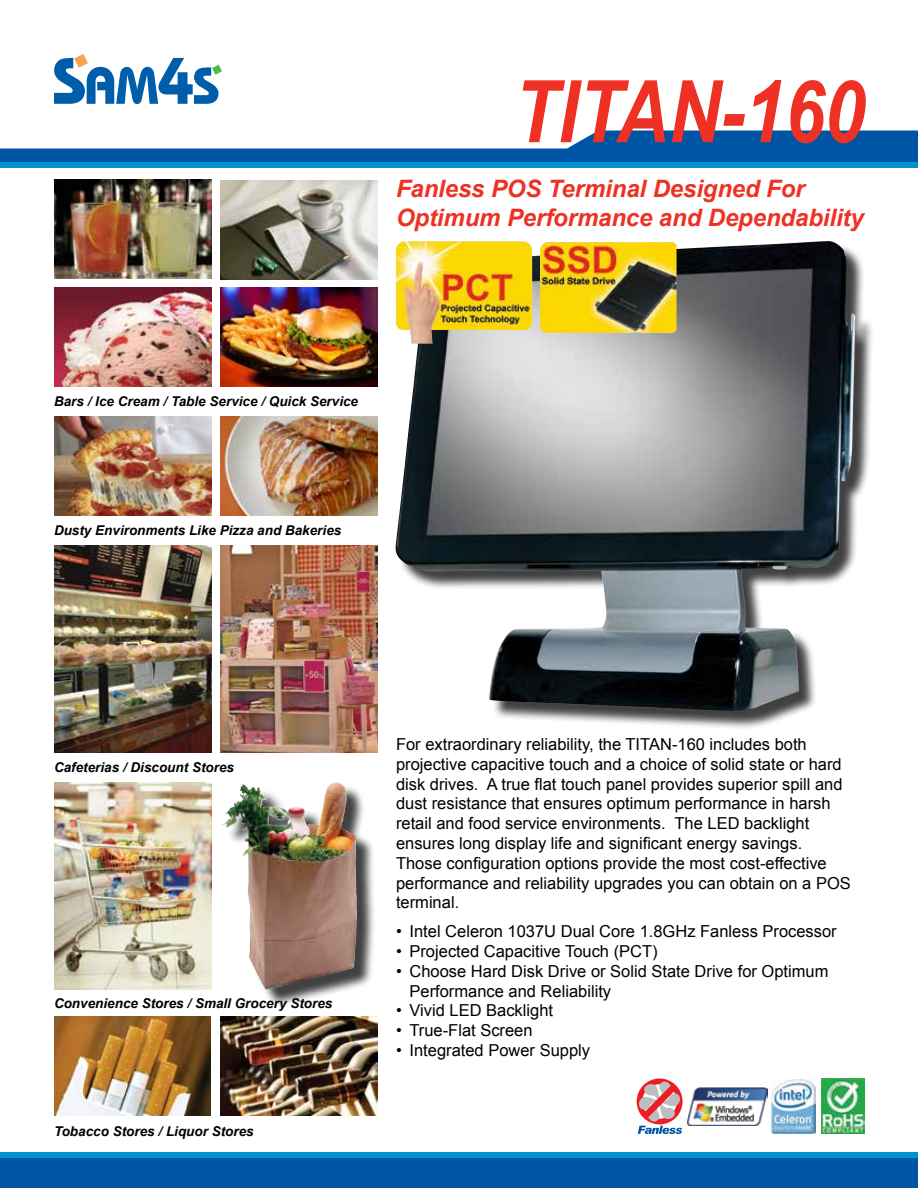
<style>
.page{position:relative;width:918px;height:1188px;background:#fff}
.page>*{position:absolute;margin:0;border:0;box-sizing:border-box;transform-origin:0 0}
.t1{font:italic 700 86.4px "Arial";color:#ee3124;scale:.83 1}
.t2{font:italic 700 24px/28.8px "Arial";letter-spacing:-.005em;color:#ee3124}
.t3{font:16.5px/19.8px "Arial";color:#000}
.t4{font:italic 700 13.5px "Arial";color:#000}
</style>
<div class="page">
<svg style="left:0;top:131px;width:918px;height:31px"></svg>
<div style="left:0;top:162px;width:918px;height:6px;background:#0093d0"></div>
<div style="left:0;top:1152px;width:918px;height:36px;background:#0054a4"></div>
<div style="left:0;top:1152px;width:918px;height:6px;background:#0093d0"></div>
<svg style="left:54px;top:54px;width:168px;height:50px"></svg>
<img style="left:54px;top:180px;width:158px;height:99px">
<img style="left:54px;top:288px;width:158px;height:98px">
<img style="left:220px;top:417px;width:158px;height:99px">
<img style="left:54px;top:417px;width:158px;height:99px">
<img style="left:54px;top:545px;width:158px;height:207px">
<img style="left:220px;top:287px;width:158px;height:99px">
<img style="left:220px;top:181px;width:158px;height:99px">
<div style="left:225px;top:785px;width:151px;height:223px;background:#000;opacity:.75"></div>
<img style="left:226px;top:783px;width:108px;height:43px">
<img style="left:54px;top:783px;width:158px;height:207px">
<img style="left:54px;top:1017px;width:157px;height:99px">
<img style="left:220px;top:1017px;width:158px;height:99px">
<div style="left:398px;top:244px;width:476px;height:486px;background:#000;opacity:.75"></div>
<img style="left:396px;top:241px;width:460px;height:470px">
<img style="left:771px;top:1079px;width:45px;height:55px">
<img style="left:687px;top:1088px;width:81px;height:37px">
<svg style="left:637px;top:1079px;width:46px;height:55px"></svg>
<img style="left:821px;top:1079px;width:44px;height:55px">
<img style="left:220px;top:545px;width:158px;height:207px">
<img style="left:396px;top:241px;width:136px;height:103px">
<img style="left:540px;top:242px;width:137px;height:91px">
<h1 class="t1" style="left:514px;top:54px;width:424px">TITAN-160</h1>
<h2 class="t2" style="left:396px;top:175px;width:469px">Fanless POS Terminal Designed For<br>Optimum Performance and Dependability</h2>
<p class="t4" style="left:54px;top:393px;width:306px">Bars / Ice Cream / Table Service / Quick Service</p>
<p class="t4" style="left:54px;top:522px;width:289px">Dusty Environments Like Pizza and Bakeries</p>
<p class="t4" style="left:54px;top:759px;width:182px">Cafeterias / Discount Stores</p>
<p class="t4" style="left:54px;top:994px;width:280px">Convenience Stores / Small Grocery Stores</p>
<p class="t4" style="left:54px;top:1122px;width:201px">Tobacco Stores / Liquor Stores</p>
<p class="t3" style="left:396px;top:734px;width:456px">For extraordinary reliability, the TITAN-160 includes both projective capacitive touch and a choice of solid state or hard disk drives. A true flat touch panel provides superior spill and dust resistance that ensures optimum performance in harsh retail and food service environments. The LED backlight ensures long display life and significant energy savings.<br>Those configuration options provide the most cost-effective performance and reliability upgrades you can obtain on a POS terminal.</p>
<p class="t3" style="left:396px;top:922px;width:442px">• Intel Celeron 1037U Dual Core 1.8GHz Fanless Processor</p>
<p class="t3" style="left:396px;top:941px;width:263px">• Projected Capacitive Touch (PCT)</p>
<p class="t3" style="left:409px;top:961px;width:421px;text-indent:-13px">• Choose Hard Disk Drive or Solid State Drive for Optimum<br>Performance and Reliability</p>
<p class="t3" style="left:396px;top:1001px;width:159px">• Vivid LED Backlight</p>
<p class="t3" style="left:396px;top:1021px;width:138px">• True-Flat Screen</p>
<p class="t3" style="left:396px;top:1040px;width:196px">• Integrated Power Supply</p>
</div>
